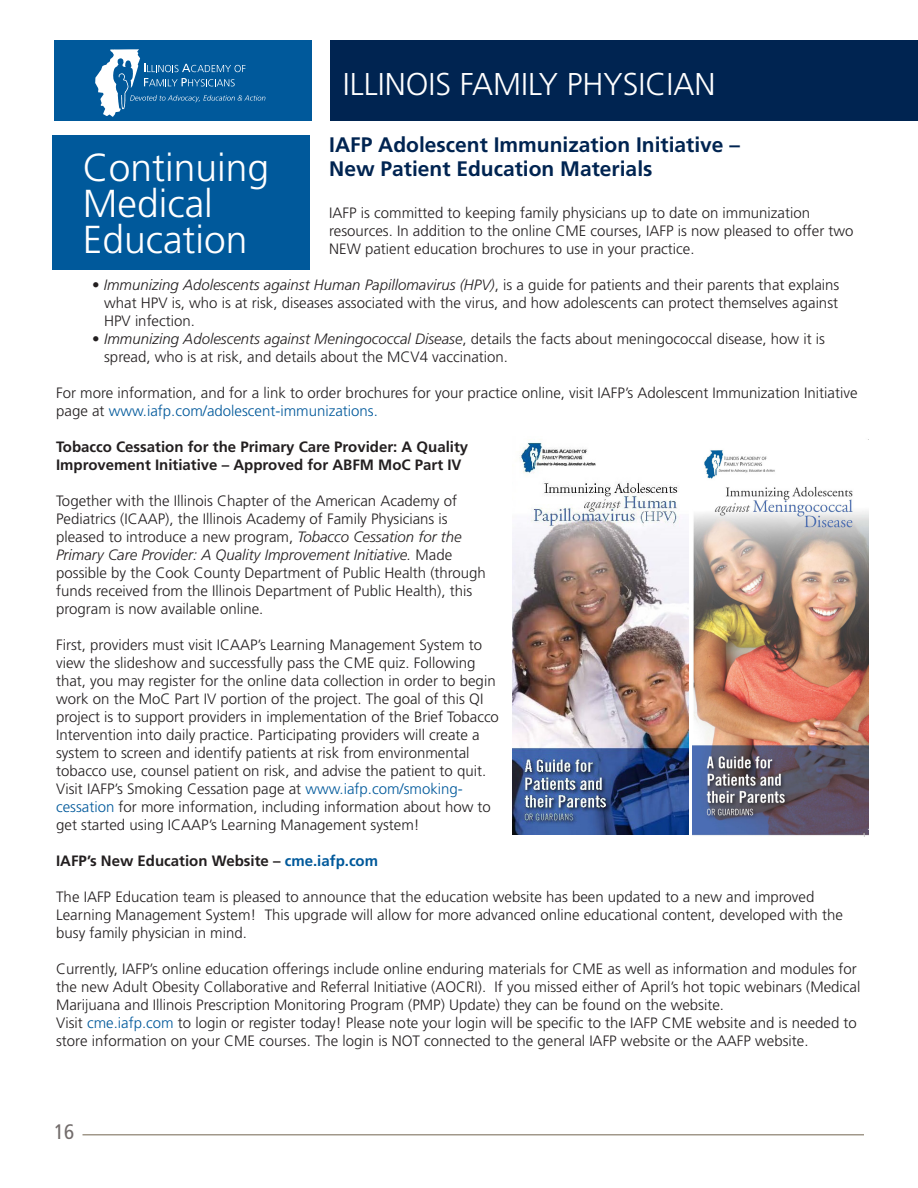
<style>
.page{position:relative;width:918px;height:1188px;background:#fff}
.page>*{position:absolute;margin:0;border:0;box-sizing:border-box;transform-origin:0 0}
.t1{font:300 39px/36px "Frutiger";color:#fff}
.t2{font:300 31.5px "Frutiger";color:#fff}
.t3{font:700 21px/24px "Frutiger";color:#002451}
.t4{font:condensed 21px "Frutiger";color:#726c6b}
.t5{font:300 15px/18px "Frutiger";color:#231f20}
.t6{font:700 15px/18px "Frutiger";color:#231f20}
.s1{font-style:italic}
.s2{color:#00599b}
</style>
<div class="page">
<div style="left:330px;top:40px;width:588px;height:82px;background:#002451"></div>
<div style="left:54px;top:40px;width:258px;height:82px;background:#00599b"></div>
<hr style="left:82px;top:1134px;width:782px;height:2px;background:#a1988a">
<svg style="left:95px;top:49px;width:170px;height:68px"></svg>
<img style="left:513px;top:442px;width:175px;height:393px">
<img style="left:692px;top:450px;width:176px;height:387px">
<div style="left:52px;top:135px;width:258px;height:135px;background:#00599b"></div>
<p class="t2" style="left:343px;top:66px;width:374px">ILLINOIS FAMILY PHYSICIAN</p>
<p class="t3" style="left:329px;top:133px;width:412px">IAFP Adolescent Immunization Initiative –<br>New Patient Education Materials</p>
<p class="t5" style="left:329px;top:204px;width:526px">IAFP is committed to keeping family physicians up to date on immunization resources. In addition to the online CME courses, IAFP is now pleased to offer two<br>NEW patient education brochures to use in your practice.</p>
<p class="t5" style="left:104px;top:276px;width:737px;text-align:justify;text-indent:-12px">• <span class="s1">Immunizing Adolescents against Human Papillomavirus (HPV)</span>, is a guide for patients and their parents that explains what HPV is, who is at risk, diseases associated with the virus, and how adolescents can protect themselves against HPV infection.</p>
<p class="t5" style="left:104px;top:330px;width:722px;text-indent:-12px">• <span class="s1">Immunizing Adolescents against Meningococcal Disease</span>, details the facts about meningococcal disease, how it is spread, who is at risk, and details about the MCV4 vaccination.</p>
<p class="t5" style="left:56px;top:384px;width:803px">For more information, and for a link to order brochures for your practice online, visit IAFP’s Adolescent Immunization Initiative page at <span class="s2">www.iafp.com/adolescent-immunizations.</span></p>
<p class="t6" style="left:56px;top:438px;width:414px">Tobacco Cessation for the Primary Care Provider: A Quality<br>Improvement Initiative – Approved for ABFM MoC Part IV</p>
<p class="t5" style="left:56px;top:492px;width:431px">Together with the Illinois Chapter of the American Academy of Pediatrics (ICAAP), the Illinois Academy of Family Physicians is pleased to introduce a new program, <span class="s1">Tobacco Cessation for the Primary Care Provider: A Quality Improvement Initiative.</span> Made possible by the Cook County Department of Public Health (through funds received from the Illinois Department of Public Health), this program is now available online.</p>
<p class="t5" style="left:56px;top:636px;width:444px">First, providers must visit ICAAP’s Learning Management System to view the slideshow and successfully pass the CME quiz. Following that, you may register for the online data collection in order to begin work on the MoC Part IV portion of the project. The goal of this QI project is to support providers in implementation of the Brief Tobacco Intervention into daily practice. Participating providers will create a system to screen and identify patients at risk from environmental tobacco use, counsel patient on risk, and advise the patient to quit.</p>
<p class="t5" style="left:56px;top:780px;width:436px">Visit IAFP’s Smoking Cessation page at <span class="s2">www.iafp.com/smoking&shy;cessation</span> for more information, including information about how to get started using ICAAP’s Learning Management system!</p>
<p class="t6" style="left:56px;top:852px;width:324px">IAFP’s New Education Website – <span class="s2">cme.iafp.com</span></p>
<p class="t5" style="left:56px;top:888px;width:788px">The IAFP Education team is pleased to announce that the education website has been updated to a new and improved<br>Learning Management System! This upgrade will allow for more advanced online educational content, developed with the busy family physician in mind.</p>
<p class="t5" style="left:56px;top:960px;width:806px">Currently, IAFP’s online education offerings include online enduring materials for CME as well as information and modules for the new Adult Obesity Collaborative and Referral Initiative (AOCRI). If you missed either of April’s hot topic webinars (Medical<br>Marijuana and Illinois Prescription Monitoring Program (PMP) Update) they can be found on the website.</p>
<p class="t5" style="left:56px;top:1014px;width:802px">Visit <span class="s2">cme.iafp.com</span> to login or register today! Please note your login will be specific to the IAFP CME website and is needed to store information on your CME courses. The login is NOT connected to the general IAFP website or the AAFP website.</p>
<p class="t1" style="left:83px;top:149px;width:188px">Continuing<br>Medical<br>Education</p>
<p class="t4" style="left:54px;top:1120px;width:22px">16</p>
</div>
